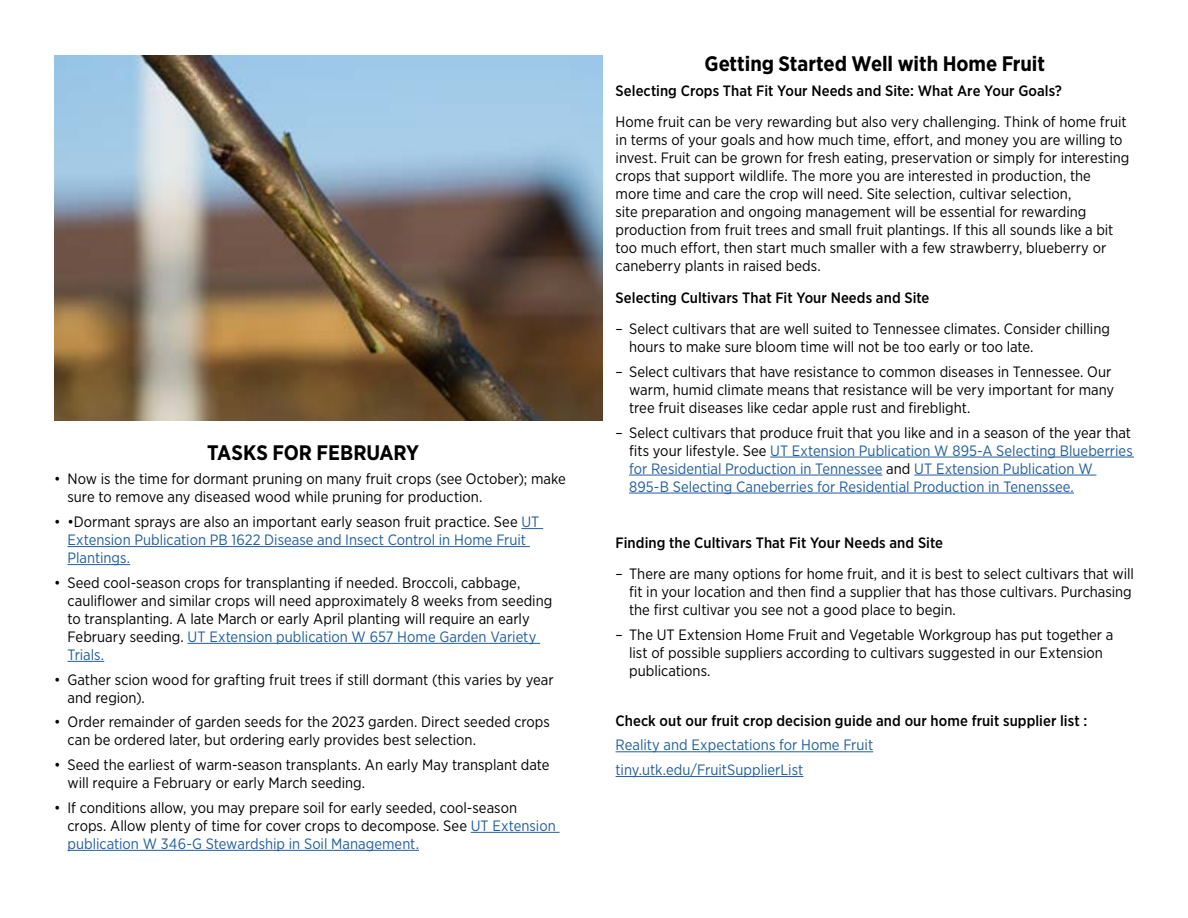
<style>
.page{position:relative;width:1188px;height:918px;background:#fff}
.page>*{position:absolute;margin:0;border:0;box-sizing:border-box;transform-origin:0 0}
.t1{font:700 21px "Gotham Narrow";letter-spacing:-.005em;color:#000}
.t2{font:15px/18px "Gotham Narrow";color:#000}
.t3{font:15px/18px "Gotham Narrow";color:#215e9e}
.t4{font:500 15px "Gotham Narrow";letter-spacing:.005em;color:#000}
.s1{color:#000}
.s2{color:#215e9e}
</style>
<div class="page">
<svg style="left:521px;top:528px;width:22px;height:1px"></svg>
<hr style="left:68px;top:546px;width:462px;height:1px;background:#215e9e">
<hr style="left:68px;top:564px;width:62px;height:1px;background:#215e9e">
<hr style="left:188px;top:643px;width:352px;height:1px;background:#215e9e">
<hr style="left:68px;top:661px;width:36px;height:1px;background:#215e9e">
<hr style="left:471px;top:832px;width:89px;height:1px;background:#215e9e">
<hr style="left:68px;top:850px;width:351px;height:1px;background:#215e9e">
<hr style="left:770px;top:457px;width:364px;height:1px;background:#215e9e">
<hr style="left:629px;top:475px;width:253px;height:1px;background:#215e9e">
<hr style="left:914px;top:475px;width:182px;height:1px;background:#215e9e">
<hr style="left:629px;top:493px;width:445px;height:1px;background:#215e9e">
<hr style="left:616px;top:751px;width:257px;height:1px;background:#215e9e">
<hr style="left:616px;top:776px;width:187px;height:1px;background:#215e9e">
<img style="left:54px;top:55px;width:549px;height:365px">
<h1 class="t1" style="left:207px;top:439px;width:214px">TASKS FOR FEBRUARY</h1>
<p class="t2" style="left:68px;top:470px;width:500px;text-indent:-14px">• Now is the time for dormant pruning on many fruit crops (see October); make sure to remove any diseased wood while pruning for production.</p>
<p class="t3" style="left:68px;top:513px;width:473px;text-indent:-14px"><span class="s1">• •Dormant sprays are also an important early season fruit practice. See</span> UT<br>Extension Publication PB 1622 Disease and Insect Control in Home Fruit<br>Plantings.</p>
<p class="t2" style="left:68px;top:573px;width:486px;text-indent:-14px">• Seed cool-season crops for transplanting if needed. Broccoli, cabbage, cauliflower and similar crops will need approximately 8 weeks from seeding to transplanting. A late March or early April planting will require an early February seeding. <span class="s2">UT Extension publication W 657 Home Garden Variety Trials.</span></p>
<p class="t2" style="left:68px;top:670px;width:488px;text-indent:-14px">• Gather scion wood for grafting fruit trees if still dormant (this varies by year and region).</p>
<p class="t2" style="left:68px;top:713px;width:484px;text-indent:-14px">• Order remainder of garden seeds for the 2023 garden. Direct seeded crops can be ordered later, but ordering early provides best selection.</p>
<p class="t2" style="left:68px;top:756px;width:484px;text-indent:-14px">• Seed the earliest of warm-season transplants. An early May transplant date will require a February or early March seeding.</p>
<p class="t2" style="left:67px;top:798px;width:490px;text-indent:-13px">• If conditions allow, you may prepare soil for early seeded, cool-season crops. Allow plenty of time for cover crops to decompose. See <span class="s2">UT Extension publication W 346-G Stewardship in Soil Management.</span></p>
<h1 class="t1" style="left:705px;top:50px;width:342px">Getting Started Well with Home Fruit</h1>
<p class="t4" style="left:616px;top:81px;width:448px">Selecting Crops That Fit Your Needs and Site: What Are Your Goals?</p>
<p class="t2" style="left:616px;top:112px;width:515px">Home fruit can be very rewarding but also very challenging. Think of home fruit in terms of your goals and how much time, effort, and money you are willing to invest. Fruit can be grown for fresh eating, preservation or simply for interesting crops that support wildlife. The more you are interested in production, the<br>more time and care the crop will need. Site selection, cultivar selection,<br>site preparation and ongoing management will be essential for rewarding production from fruit trees and small fruit plantings. If this all sounds like a bit too much effort, then start much smaller with a few strawberry, blueberry or caneberry plants in raised beds.</p>
<p class="t4" style="left:616px;top:288px;width:315px">Selecting Cultivars That Fit Your Needs and Site</p>
<p class="t2" style="left:629px;top:319px;width:482px;text-indent:-14px">– Select cultivars that are well suited to Tennessee climates. Consider chilling hours to make sure bloom time will not be too early or too late.</p>
<p class="t2" style="left:629px;top:362px;width:487px;text-indent:-14px">– Select cultivars that have resistance to common diseases in Tennessee. Our warm, humid climate means that resistance will be very important for many tree fruit diseases like cedar apple rust and fireblight.</p>
<p class="t3" style="left:629px;top:423px;width:505px;text-indent:-14px"><span class="s1">– Select cultivars that produce fruit that you like and in a season of the year that fits your lifestyle. See</span> UT Extension Publication W 895-A Selecting Blueberries for Residential Production in Tennessee <span class="s1">and</span> UT Extension Publication W 895-B Selecting Caneberries for Residential Production in Tenenssee.</p>
<p class="t4" style="left:616px;top:533px;width:329px">Finding the Cultivars That Fit Your Needs and Site</p>
<p class="t2" style="left:629px;top:565px;width:506px;text-indent:-14px">– There are many options for home fruit, and it is best to select cultivars that will fit in your location and then find a supplier that has those cultivars. Purchasing the first cultivar you see not a good place to begin.</p>
<p class="t2" style="left:629px;top:625px;width:486px;text-indent:-14px">– The UT Extension Home Fruit and Vegetable Workgroup has put together a list of possible suppliers according to cultivars suggested in our Extension publications.</p>
<p class="t4" style="left:616px;top:711px;width:473px">Check out our fruit crop decision guide and our home fruit supplier list :</p>
<p class="t3" style="left:616px;top:732px;width:259px;line-height:24.8px">Reality and Expectations for Home Fruit tiny.utk.edu/FruitSupplierList</p>
</div>
